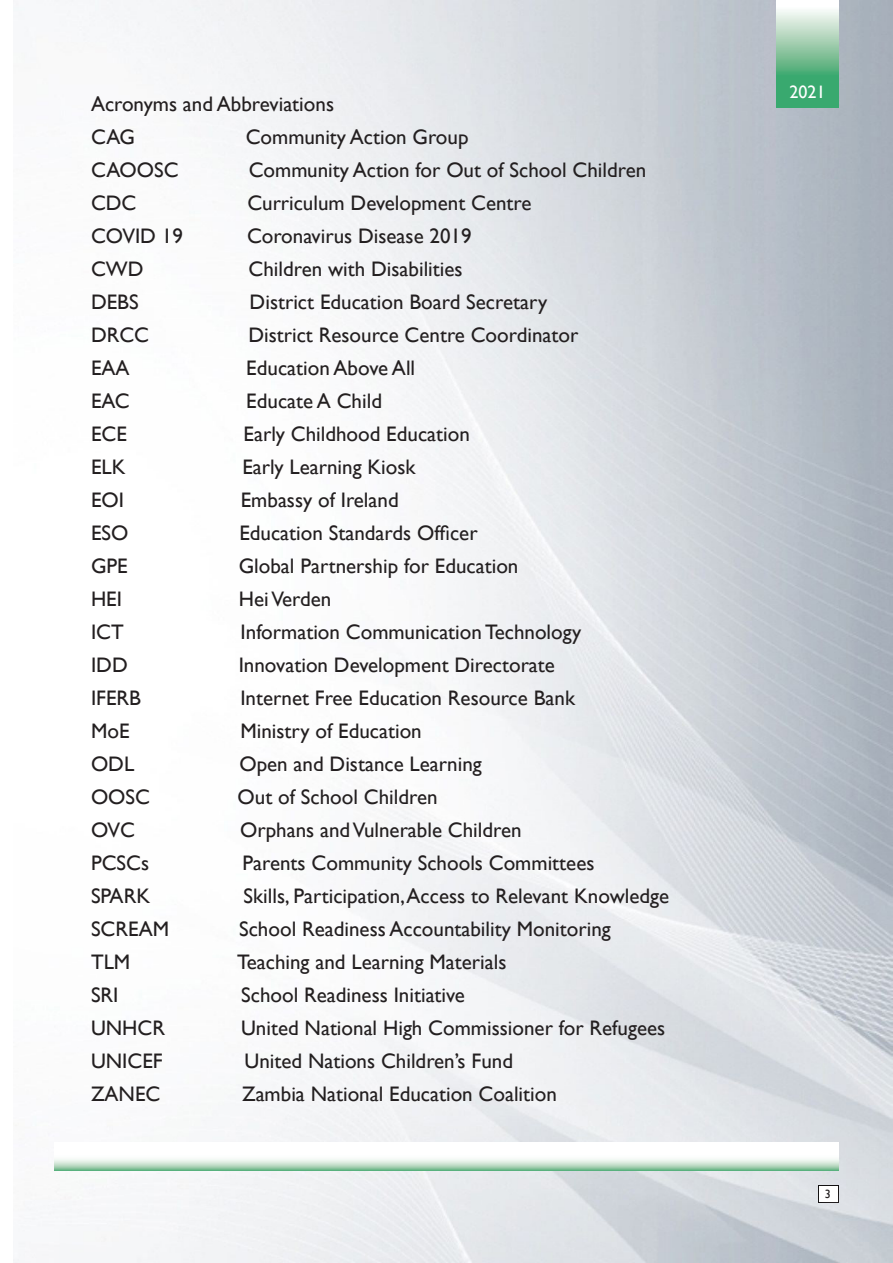
<style>
.page{position:relative;width:893px;height:1263px;background:#fff}
.page>*{position:absolute;margin:0;border:0;box-sizing:border-box;transform-origin:0 0}
.t1{font:21px "Gill Sans";color:#231f20}
.t2{font:18px "Gill Sans";color:#fff}
.t3{font:12px "Gill Sans";color:#231f20}
</style>
<div class="page">
<svg style="left:776px;top:8px;width:63px;height:100px;background:#80c39d"></svg>
<svg style="left:54px;top:1157px;width:785px;height:14px"></svg>
<div style="left:817px;top:1182px;width:24px;height:21px;background:#231f20;opacity:.5"></div>
<div style="left:819px;top:1186px;width:18px;height:16px;background:#fff"></div>
<p class="t1" style="left:91px;top:92px;width:245px">Acronyms and Abbreviations</p>
<p class="t1" style="left:91px;top:125px;width:46px">CAG</p>
<p class="t1" style="left:246px;top:125px;width:224px">Community Action Group</p>
<p class="t1" style="left:91px;top:158px;width:89px">CAOOSC</p>
<p class="t1" style="left:249px;top:158px;width:399px">Community Action for Out of School Children</p>
<p class="t1" style="left:91px;top:191px;width:47px">CDC</p>
<p class="t1" style="left:247px;top:191px;width:286px">Curriculum Development Centre</p>
<p class="t1" style="left:91px;top:224px;width:93px">COVID 19</p>
<p class="t1" style="left:247px;top:224px;width:226px">Coronavirus Disease 2019</p>
<p class="t1" style="left:91px;top:257px;width:54px">CWD</p>
<p class="t1" style="left:249px;top:257px;width:215px">Children with Disabilities</p>
<p class="t1" style="left:91px;top:290px;width:49px">DEBS</p>
<p class="t1" style="left:250px;top:290px;width:299px">District Education Board Secretary</p>
<p class="t1" style="left:91px;top:323px;width:60px">DRCC</p>
<p class="t1" style="left:248px;top:323px;width:332px">District Resource Centre Coordinator</p>
<p class="t1" style="left:91px;top:356px;width:40px">EAA</p>
<p class="t1" style="left:246px;top:356px;width:170px">Education Above All</p>
<p class="t1" style="left:91px;top:389px;width:40px">EAC</p>
<p class="t1" style="left:246px;top:389px;width:137px">Educate A Child</p>
<p class="t1" style="left:91px;top:422px;width:37px">ECE</p>
<p class="t1" style="left:244px;top:422px;width:228px">Early Childhood Education</p>
<p class="t1" style="left:91px;top:455px;width:36px">ELK</p>
<p class="t1" style="left:242px;top:455px;width:175px">Early Learning Kiosk</p>
<p class="t1" style="left:91px;top:488px;width:35px">EOI</p>
<p class="t1" style="left:241px;top:488px;width:159px">Embassy of Ireland</p>
<p class="t1" style="left:91px;top:521px;width:39px">ESO</p>
<p class="t1" style="left:239px;top:521px;width:240px">Education Standards Officer</p>
<p class="t1" style="left:91px;top:554px;width:38px">GPE</p>
<p class="t1" style="left:239px;top:554px;width:281px">Global Partnership for Education</p>
<p class="t1" style="left:91px;top:587px;width:33px">HEI</p>
<p class="t1" style="left:239px;top:587px;width:94px">Hei Verden</p>
<p class="t1" style="left:91px;top:620px;width:34px">ICT</p>
<p class="t1" style="left:241px;top:620px;width:342px">Information Communication Technology</p>
<p class="t1" style="left:91px;top:653px;width:38px">IDD</p>
<p class="t1" style="left:239px;top:653px;width:318px">Innovation Development Directorate</p>
<p class="t1" style="left:91px;top:686px;width:52px">IFERB</p>
<p class="t1" style="left:240px;top:686px;width:336px">Internet Free Education Resource Bank</p>
<p class="t1" style="left:91px;top:719px;width:40px">MoE</p>
<p class="t1" style="left:240px;top:719px;width:183px">Ministry of Education</p>
<p class="t1" style="left:91px;top:752px;width:45px">ODL</p>
<p class="t1" style="left:239px;top:752px;width:244px">Open and Distance Learning</p>
<p class="t1" style="left:91px;top:785px;width:61px">OOSC</p>
<p class="t1" style="left:238px;top:785px;width:201px">Out of School Children</p>
<p class="t1" style="left:91px;top:818px;width:45px">OVC</p>
<p class="t1" style="left:240px;top:818px;width:283px">Orphans and Vulnerable Children</p>
<p class="t1" style="left:91px;top:851px;width:60px">PCSCs</p>
<p class="t1" style="left:243px;top:851px;width:353px">Parents Community Schools Committees</p>
<p class="t1" style="left:91px;top:884px;width:61px">SPARK</p>
<p class="t1" style="left:244px;top:884px;width:427px">Skills, Participation, Access to Relevant Knowledge</p>
<p class="t1" style="left:91px;top:917px;width:80px">SCREAM</p>
<p class="t1" style="left:239px;top:917px;width:373px">School Readiness Accountability Monitoring</p>
<p class="t1" style="left:91px;top:950px;width:41px">TLM</p>
<p class="t1" style="left:237px;top:950px;width:271px">Teaching and Learning Materials</p>
<p class="t1" style="left:91px;top:983px;width:29px">SRI</p>
<p class="t1" style="left:241px;top:983px;width:225px">School Readiness Initiative</p>
<p class="t1" style="left:91px;top:1016px;width:76px">UNHCR</p>
<p class="t1" style="left:241px;top:1016px;width:426px">United National High Commissioner for Refugees</p>
<p class="t1" style="left:91px;top:1049px;width:73px">UNICEF</p>
<p class="t1" style="left:244px;top:1049px;width:270px">United Nations Children’s Fund</p>
<p class="t1" style="left:91px;top:1082px;width:71px">ZANEC</p>
<p class="t1" style="left:242px;top:1082px;width:316px">Zambia National Education Coalition</p>
<p class="t2" style="left:789px;top:82px;width:37px">2021</p>
<p class="t3" style="left:825px;top:1187px;width:7px">3</p>
</div>
